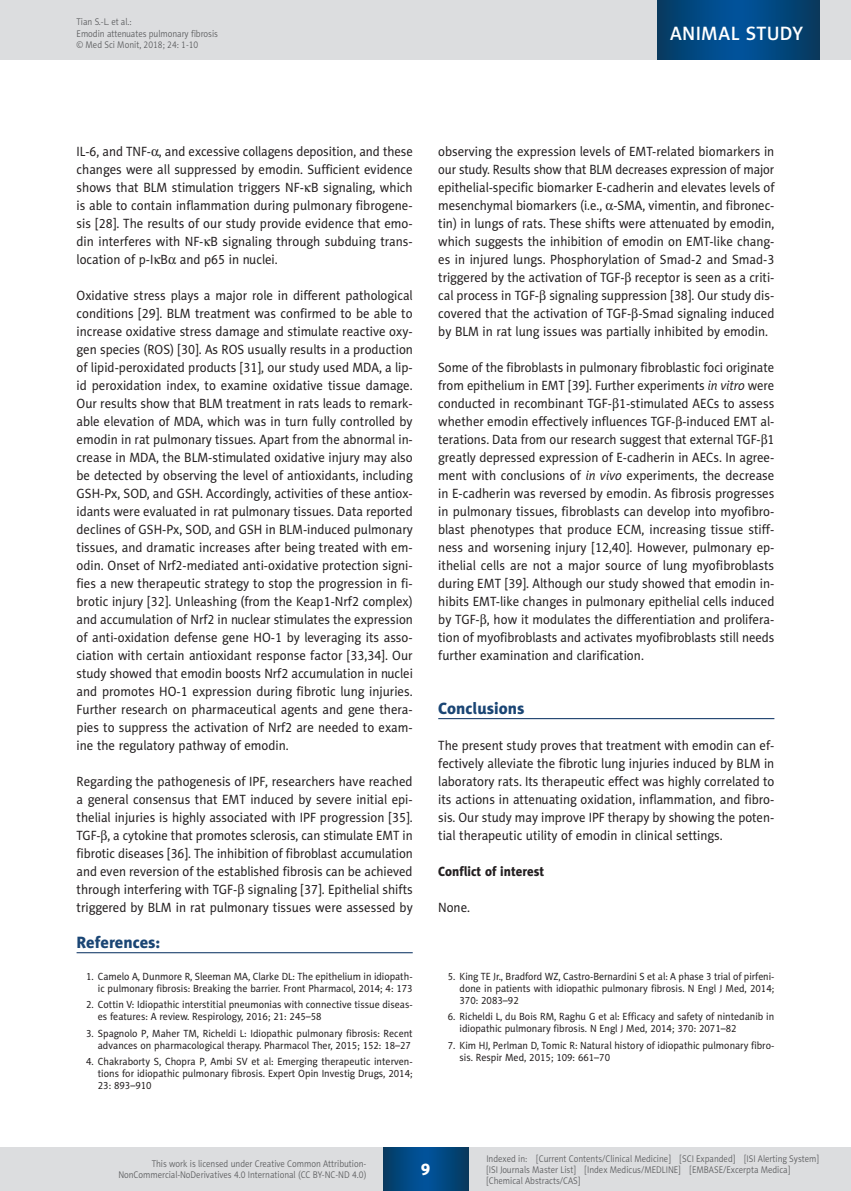
<style>
.page{position:relative;width:851px;height:1191px;background:#fff}
.page>*{position:absolute;margin:0;border:0;box-sizing:border-box;transform-origin:0 0}
.t1{font:19.5px "Naomi Sans EFN Medium";letter-spacing:.015em;color:#fff}
.MSM_Headline_1{font:16.5px "Naomi Sans EFN Heavy";color:#1a4574}
.MSM_Referencje_Tytul{font:16.5px "Naomi Sans EFN Heavy";color:#1a4574}
.t2{font:16.5px "Naomi Sans EFN Heavy";color:#fff}
.MSM_Body{font:13.5px/18px "Naomi Sans EFN";color:#231f20;text-align:justify;scale:.95 1}
.MSM_Body-2{font:13.5px/18px "Naomi Sans EFN";color:#231f20;text-align:justify;scale:.94 1}
.MSM_Headline_2{font:13.5px "Naomi Sans EFN Heavy";color:#231f20;scale:.95 1}
.MSM_Referencje_punkt{font:10.5px/12px "Naomi Sans EFN";color:#231f20;scale:.95 1}
.MSM_Referencje_punkt-2{font:10.5px/12px "Naomi Sans EFN";color:#231f20;text-align:justify;scale:.94 1}
.t3{font:9.75px/11.2px "Naomi Sans EFN Light";color:#57585a;scale:.9 1}
.s1{font-family:"Standard Sym L"}
.s2{font-style:italic}
</style>
<div class="page">
<hr style="left:438px;top:718px;width:336px;height:1px;background:#00295c">
<hr style="left:77px;top:952px;width:335px;height:1px;background:#00295c">
<div style="left:0;top:1148px;width:850px;height:43px;background:#dcdddf"></div>
<svg style="left:383px;top:1147px;width:85px;height:43px"></svg>
<div style="left:0;top:0;width:850px;height:60px;background:#dcdddf"></div>
<svg style="left:657px;top:0;width:162px;height:60px"></svg>
<p class="t3" style="left:77px;top:16px;width:159px">Tian S.-L. et al.:<br>Emodin attenuates pulmonary fibrosis © Med Sci Monit, 2018; 24: 1-10</p>
<h1 class="t1" style="left:670px;top:22px;width:134px">ANIMAL STUDY</h1>
<p class="MSM_Body-2" style="left:77px;top:142px;width:359px">IL-6, and TNF-<span class="s1">a</span>, and excessive collagens deposition, and these changes were all suppressed by emodin. Sufficient evidence shows that BLM stimulation triggers NF-<span class="s1">k</span>B signaling, which is able to contain inflammation during pulmonary fibrogene&shy;sis [28]. The results of our study provide evidence that emo&shy;din interferes with NF-<span class="s1">k</span>B signaling through subduing trans&shy;location of p-I<span class="s1">k</span>B<span class="s1">a</span> and p65 in nuclei.</p>
<p class="MSM_Body" style="left:77px;top:286px;width:355px">Oxidative stress plays a major role in different pathological conditions [29]. BLM treatment was confirmed to be able to increase oxidative stress damage and stimulate reactive oxy&shy;gen species (ROS) [30]. As ROS usually results in a production of lipid-peroxidated products [31], our study used MDA, a lip&shy;id peroxidation index, to examine oxidative tissue damage.<br>Our results show that BLM treatment in rats leads to remark&shy;able elevation of MDA, which was in turn fully controlled by emodin in rat pulmonary tissues. Apart from the abnormal in&shy;crease in MDA, the BLM-stimulated oxidative injury may also be detected by observing the level of antioxidants, including GSH-Px, SOD, and GSH. Accordingly, activities of these antiox&shy;idants were evaluated in rat pulmonary tissues. Data reported declines of GSH-Px, SOD, and GSH in BLM-induced pulmonary tissues, and dramatic increases after being treated with em&shy;odin. Onset of Nrf2-mediated anti-oxidative protection signi&shy;fies a new therapeutic strategy to stop the progression in fi&shy;brotic injury [32]. Unleashing (from the Keap1-Nrf2 complex) and accumulation of Nrf2 in nuclear stimulates the expression of anti-oxidation defense gene HO-1 by leveraging its asso&shy;ciation with certain antioxidant response factor [33,34]. Our study showed that emodin boosts Nrf2 accumulation in nuclei and promotes HO-1 expression during fibrotic lung injuries.<br>Further research on pharmaceutical agents and gene thera&shy;pies to suppress the activation of Nrf2 are needed to exam&shy;ine the regulatory pathway of emodin.</p>
<p class="MSM_Body" style="left:77px;top:772px;width:355px">Regarding the pathogenesis of IPF, researchers have reached a general consensus that EMT induced by severe initial epi&shy;thelial injuries is highly associated with IPF progression [35].<br>TGF-<span class="s1">b</span>, a cytokine that promotes sclerosis, can stimulate EMT in fibrotic diseases [36]. The inhibition of fibroblast accumulation and even reversion of the established fibrosis can be achieved through interfering with TGF-<span class="s1">b</span> signaling [37]. Epithelial shifts triggered by BLM in rat pulmonary tissues were assessed by</p>
<p class="MSM_Referencje_Tytul" style="left:77px;top:932px;width:85px">References:</p>
<p class="MSM_Referencje_punkt" style="left:86px;top:970px;width:345px;text-align:right">1. Camelo A, Dunmore R, Sleeman MA, Clarke DL: The epithelium in idiopath&shy;ic pulmonary fibrosis: Breaking the barrier. Front Pharmacol, 2014; 4: 173</p>
<p class="MSM_Referencje_punkt" style="left:98px;top:999px;width:333px;text-indent:-12px">2. Cottin V: Idiopathic interstitial pneumonias with connective tissue diseas&shy;es features: A review. Respirology, 2016; 21: 245–58</p>
<p class="MSM_Referencje_punkt" style="left:86px;top:1027px;width:345px;text-align:right">3. Spagnolo P, Maher TM, Richeldi L: Idiopathic pulmonary fibrosis: Recent advances on pharmacological therapy. Pharmacol Ther, 2015; 152: 18–27</p>
<p class="MSM_Referencje_punkt" style="left:98px;top:1055px;width:333px;text-align:justify;text-indent:-12px">4. Chakraborty S, Chopra P, Ambi SV et al: Emerging therapeutic interven&shy;tions for idiopathic pulmonary fibrosis. Expert Opin Investig Drugs, 2014; 23: 893–910</p>
<p class="MSM_Body" style="left:438px;top:142px;width:355px">observing the expression levels of EMT-related biomarkers in our study. Results show that BLM decreases expression of major epithelial-specific biomarker E-cadherin and elevates levels of mesenchymal biomarkers (i.e., <span class="s1">a</span>-SMA, vimentin, and fibronec&shy;tin) in lungs of rats. These shifts were attenuated by emodin, which suggests the inhibition of emodin on EMT-like chang&shy;es in injured lungs. Phosphorylation of Smad-2 and Smad-3 triggered by the activation of TGF-<span class="s1">b</span> receptor is seen as a criti&shy;cal process in TGF-<span class="s1">b</span> signaling suppression [38]. Our study dis&shy;covered that the activation of TGF-<span class="s1">b</span>-Smad signaling induced by BLM in rat lung issues was partially inhibited by emodin.</p>
<p class="MSM_Body-2" style="left:438px;top:358px;width:359px">Some of the fibroblasts in pulmonary fibroblastic foci originate from epithelium in EMT [39]. Further experiments <span class="s2">in vitro</span> were conducted in recombinant TGF-<span class="s1">b</span>1-stimulated AECs to assess whether emodin effectively influences TGF-<span class="s1">b</span>-induced EMT al&shy;terations. Data from our research suggest that external TGF-<span class="s1">b</span>1 greatly depressed expression of E-cadherin in AECs. In agree&shy;ment with conclusions of <span class="s2">in vivo</span> experiments, the decrease in E-cadherin was reversed by emodin. As fibrosis progresses in pulmonary tissues, fibroblasts can develop into myofibro&shy;blast phenotypes that produce ECM, increasing tissue stiff&shy;ness and worsening injury [12,40]. However, pulmonary ep&shy;ithelial cells are not a major source of lung myofibroblasts during EMT [39]. Although our study showed that emodin in&shy;hibits EMT-like changes in pulmonary epithelial cells induced by TGF-<span class="s1">b</span>, how it modulates the differentiation and prolifera&shy;tion of myofibroblasts and activates myofibroblasts still needs further examination and clarification.</p>
<p class="MSM_Headline_1" style="left:438px;top:698px;width:88px">Conclusions</p>
<p class="MSM_Body" style="left:438px;top:736px;width:355px">The present study proves that treatment with emodin can ef&shy;fectively alleviate the fibrotic lung injuries induced by BLM in laboratory rats. Its therapeutic effect was highly correlated to its actions in attenuating oxidation, inflammation, and fibro&shy;sis. Our study may improve IPF therapy by showing the poten&shy;tial therapeutic utility of emodin in clinical settings.</p>
<p class="MSM_Headline_2" style="left:438px;top:863px;width:113px">Conflict of interest</p>
<p class="MSM_Body" style="left:438px;top:898px;width:35px">None.</p>
<p class="MSM_Referencje_punkt-2" style="left:459px;top:970px;width:336px;text-indent:-12px">5. King TE Jr., Bradford WZ, Castro-Bernardini S et al: A phase 3 trial of pirfeni&shy;done in patients with idiopathic pulmonary fibrosis. N Engl J Med, 2014; 370: 2083–92</p>
<p class="MSM_Referencje_punkt" style="left:459px;top:1011px;width:333px;text-indent:-12px">6. Richeldi L, du Bois RM, Raghu G et al: Efficacy and safety of nintedanib in idiopathic pulmonary fibrosis. N Engl J Med, 2014; 370: 2071–82</p>
<p class="MSM_Referencje_punkt" style="left:459px;top:1039px;width:333px;text-indent:-12px">7. Kim HJ, Perlman D, Tomic R: Natural history of idiopathic pulmonary fibro&shy;sis. Respir Med, 2015; 109: 661–70</p>
<p class="t3" style="left:118px;top:1158px;width:277px;text-align:right">This work is licensed under Creative Common Attribution-<br>NonCommercial-NoDerivatives 4.0 International (CC BY-NC-ND 4.0)</p>
<p class="t2" style="left:421px;top:1159px;width:11px">9</p>
<p class="t3" style="left:486px;top:1152px;width:371px">Indexed in: [Current Contents/Clinical Medicine] [SCI Expanded] [ISI Alerting System] [ISI Journals Master List] [Index Medicus/MEDLINE] [EMBASE/Excerpta Medica] [Chemical Abstracts/CAS]</p>
</div>
